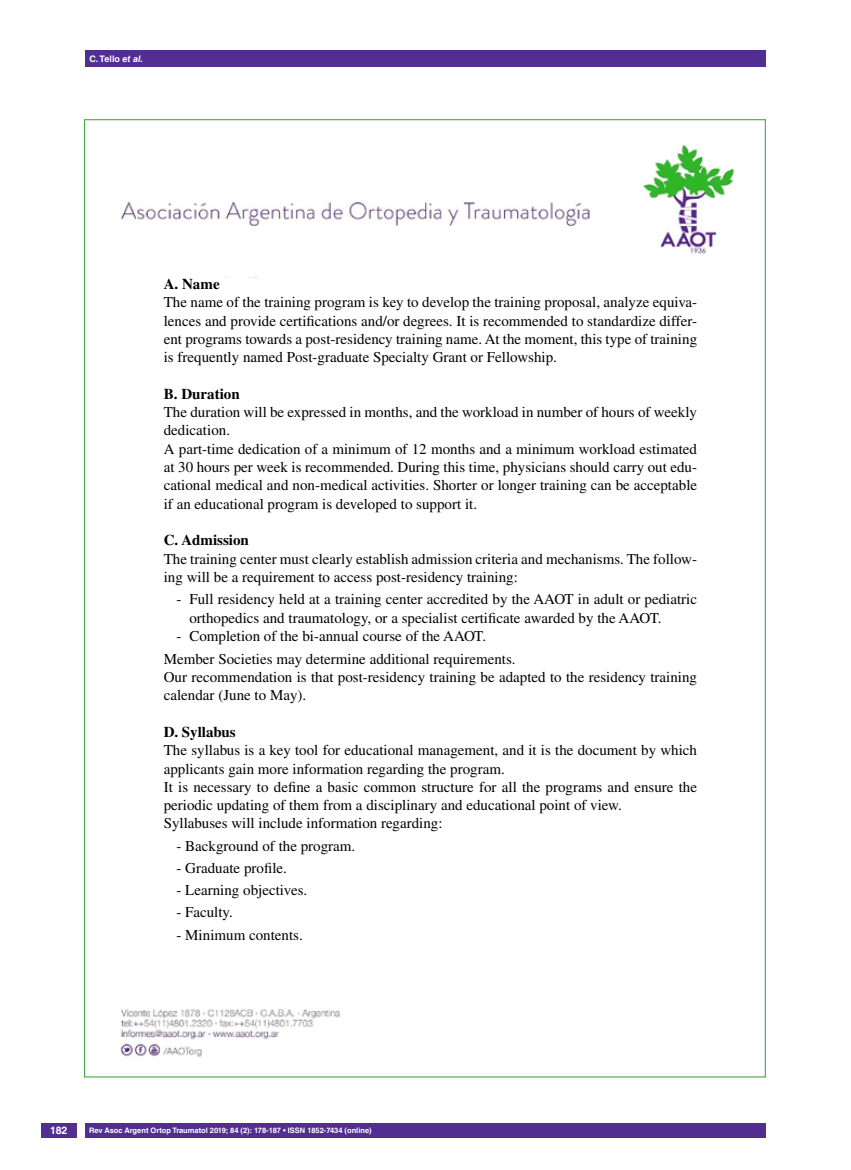
<style>
.page{position:relative;width:851px;height:1170px;background:#fff}
.page>*{position:absolute;margin:0;border:0;box-sizing:border-box;transform-origin:0 0}
.t1{font:15px/18.3px "Times LT Std";color:#000}
.t2{font:700 15px "Times LT Std";color:#000}
.t3{font:700 10.5px "Helvetica LT Std";color:#fff}
.t4{font:700 9px "Helvetica LT Std";color:#fff}
.t5{font:700 7.5px "Helvetica LT Std";color:#fff}
.s1{font-style:italic}
</style>
<div class="page">
<div style="left:41px;top:1123px;width:36px;height:14px;background:#522e91"></div>
<div style="left:85px;top:50px;width:680px;height:17px;background:#522e91"></div>
<div style="left:85px;top:1123px;width:680px;height:14px;background:#522e91"></div>
<img style="left:120px;top:144px;width:614px;height:913px">
<div style="left:164px;top:279px;width:533px;height:678px;background:#fff"></div>
<p class="t4" style="left:89px;top:53px;width:55px">C. Tello <span class="s1">et al.</span></p>
<p class="t2" style="left:164px;top:275px;width:57px">A. Name</p>
<p class="t1" style="left:164px;top:293px;width:534px;text-align:justify">The name of the training program is key to develop the training proposal, analyze equiva&shy;lences and provide certifications and/or degrees. It is recommended to standardize differ&shy;ent programs towards a post-residency training name. At the moment, this type of training is frequently named Post-graduate Specialty Grant or Fellowship.</p>
<p class="t2" style="left:164px;top:385px;width:77px">B. Duration</p>
<p class="t1" style="left:164px;top:403px;width:534px">The duration will be expressed in months, and the workload in number of hours of weekly dedication.<br>A part-time dedication of a minimum of 12 months and a minimum workload estimated at 30 hours per week is recommended. During this time, physicians should carry out edu&shy;cational medical and non-medical activities. Shorter or longer training can be acceptable if an educational program is developed to support it.</p>
<p class="t2" style="left:164px;top:531px;width:87px">C. Admission</p>
<p class="t1" style="left:164px;top:549px;width:534px">The training center must clearly establish admission criteria and mechanisms. The follow&shy;ing will be a requirement to access post-residency training:</p>
<p class="t1" style="left:189px;top:590px;width:509px;text-indent:-13px">- Full residency held at a training center accredited by the AAOT in adult or pediatric orthopedics and traumatology, or a specialist certificate awarded by the AAOT.</p>
<p class="t1" style="left:164px;top:624px;width:353px;line-height:22.5px;text-indent:13px">- Completion of the bi-annual course of the AAOT.<br>Member Societies may determine additional requirements.</p>
<p class="t1" style="left:164px;top:667px;width:534px">Our recommendation is that post-residency training be adapted to the residency training calendar (June to May).</p>
<p class="t2" style="left:164px;top:722px;width:73px">D. Syllabus</p>
<p class="t1" style="left:164px;top:740px;width:534px">The syllabus is a key tool for educational management, and it is the document by which applicants gain more information regarding the program.<br>It is necessary to define a basic common structure for all the programs and ensure the periodic updating of them from a disciplinary and educational point of view.<br>Syllabuses will include information regarding:</p>
<p class="t1" style="left:176px;top:836px;width:180px">- Background of the program.</p>
<p class="t1" style="left:176px;top:858px;width:112px">- Graduate profile.</p>
<p class="t1" style="left:176px;top:880px;width:132px">- Learning objectives.</p>
<p class="t1" style="left:176px;top:903px;width:58px">- Faculty.</p>
<p class="t1" style="left:176px;top:925px;width:128px">- Minimum contents.</p>
<p class="t3" style="left:50px;top:1124px;width:19px">182</p>
<p class="t5" style="left:89px;top:1125px;width:284px">Rev Asoc Argent Ortop Traumatol 2019; 84 (2): 178-187 • ISSN 1852-7434 (online)</p>
</div>
